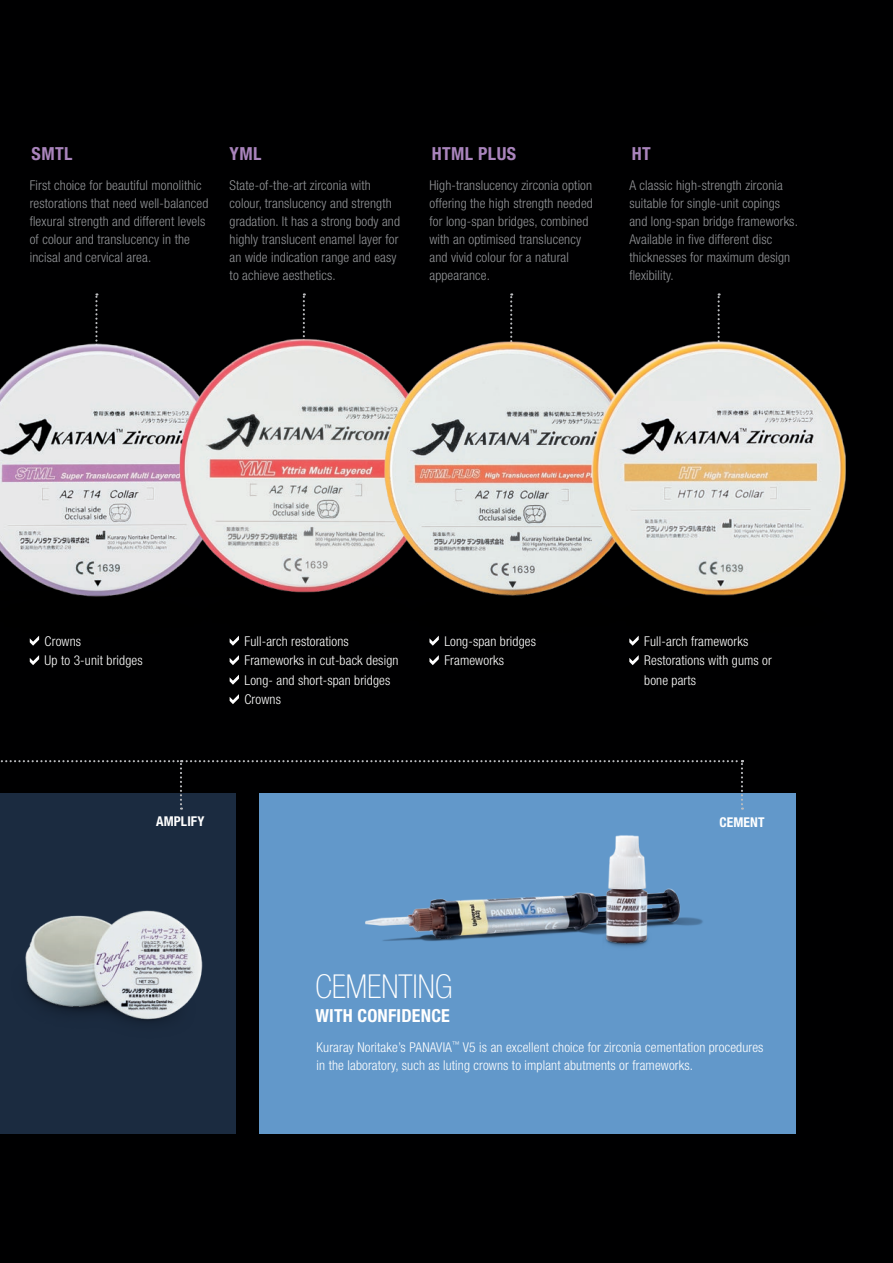
<style>
.page{position:relative;width:893px;height:1263px;background:#000001}
.page>*{position:absolute;margin:0;border:0;box-sizing:border-box;transform-origin:0 0}
.t1{font:100 condensed 33px "Helvetica Neue LT Std";color:#fff}
.t2{font:700 condensed 18px "Helvetica Neue LT Std";letter-spacing:.02em;color:#a984bc}
.t3{font:700 condensed 18px "Helvetica Neue LT Std";letter-spacing:.01em;color:#fff}
.t4{font:300 condensed 13.5px/18px "Helvetica Neue LT Std";letter-spacing:.01em;color:#939598}
.t5{font:300 condensed 13.5px/19.5px "Helvetica Neue LT Std";letter-spacing:.01em;color:#fff}
.t6{font:700 condensed 13.5px "Helvetica Neue LT Std";letter-spacing:.01em;color:#fff}
</style>
<div class="page">
<svg style="left:95px;top:293px;width:3px;height:27px"></svg>
<svg style="left:303px;top:293px;width:2px;height:26px"></svg>
<svg style="left:510px;top:293px;width:2px;height:28px"></svg>
<svg style="left:718px;top:293px;width:2px;height:28px"></svg>
<div style="left:259px;top:793px;width:537px;height:340px;background:#6298ca"></div>
<div style="left:0;top:793px;width:235px;height:340px;background:#1b2b40"></div>
<svg style="left:0;top:760px;width:743px;height:50px"></svg>
<img style="left:365px;top:888px;width:338px;height:53px">
<img style="left:594px;top:835px;width:76px;height:112px">
<img style="left:0;top:322px;width:230px;height:360px">
<img style="left:154px;top:319px;width:207px;height:360px">
<img style="left:361px;top:322px;width:208px;height:314px">
<img style="left:569px;top:322px;width:277px;height:314px">
<svg style="left:30px;top:636px;width:9px;height:10px"></svg>
<svg style="left:30px;top:655px;width:9px;height:10px"></svg>
<svg style="left:230px;top:636px;width:9px;height:10px"></svg>
<svg style="left:230px;top:655px;width:9px;height:10px"></svg>
<svg style="left:230px;top:675px;width:9px;height:10px"></svg>
<svg style="left:230px;top:694px;width:9px;height:10px"></svg>
<svg style="left:429px;top:636px;width:10px;height:10px"></svg>
<svg style="left:429px;top:655px;width:10px;height:10px"></svg>
<svg style="left:629px;top:636px;width:10px;height:10px"></svg>
<svg style="left:629px;top:655px;width:10px;height:10px"></svg>
<img style="left:25px;top:891px;width:211px;height:177px">
<h2 class="t2" style="left:32px;top:142px;width:42px">SMTL</h2>
<h2 class="t2" style="left:230px;top:142px;width:33px">YML</h2>
<h2 class="t2" style="left:432px;top:142px;width:86px">HTML PLUS</h2>
<h2 class="t2" style="left:632px;top:142px;width:21px">HT</h2>
<p class="t4" style="left:30px;top:176px;width:180px">First choice for beautiful monolithic restorations that need well-balanced flexural strength and different levels of colour and translucency in the incisal and cervical area.</p>
<p class="t4" style="left:230px;top:176px;width:172px">State-of-the-art zirconia with colour, translucency and strength gradation. It has a strong body and highly translucent enamel layer for an wide indication range and easy to achieve aesthetics.</p>
<p class="t4" style="left:429px;top:176px;width:165px">High-translucency zirconia option offering the high strength needed for long-span bridges, combined with an optimised translucency and vivid colour for a natural appearance.</p>
<p class="t4" style="left:629px;top:176px;width:170px">A classic high-strength zirconia suitable for single-unit copings and long-span bridge frameworks.<br>Available in five different disc thicknesses for maximum design flexibility.</p>
<p class="t5" style="left:45px;top:631px;width:99px">Crowns<br>Up to 3-unit bridges</p>
<p class="t5" style="left:244px;top:631px;width:155px">Full-arch restorations<br>Frameworks in cut-back design<br>Long- and short-span bridges<br>Crowns</p>
<p class="t5" style="left:444px;top:631px;width:93px">Long-span bridges<br>Frameworks</p>
<p class="t5" style="left:644px;top:631px;width:129px">Full-arch frameworks<br>Restorations with gums or bone parts</p>
<p class="t6" style="left:156px;top:813px;width:50px">AMPLIFY</p>
<p class="t6" style="left:719px;top:814px;width:47px">CEMENT</p>
<h1 class="t1" style="left:315px;top:968px;width:138px">CEMENTING</h1>
<h2 class="t3" style="left:315px;top:1005px;width:136px">WITH CONFIDENCE</h2>
<p class="t5" style="left:317px;top:1037px;width:448px;line-height:18px">Kuraray Noritake’s PANAVIA<sup>™</sup> V5 is an excellent choice for zirconia cementation procedures in the laboratory, such as luting crowns to implant abutments or frameworks.</p>
</div>
